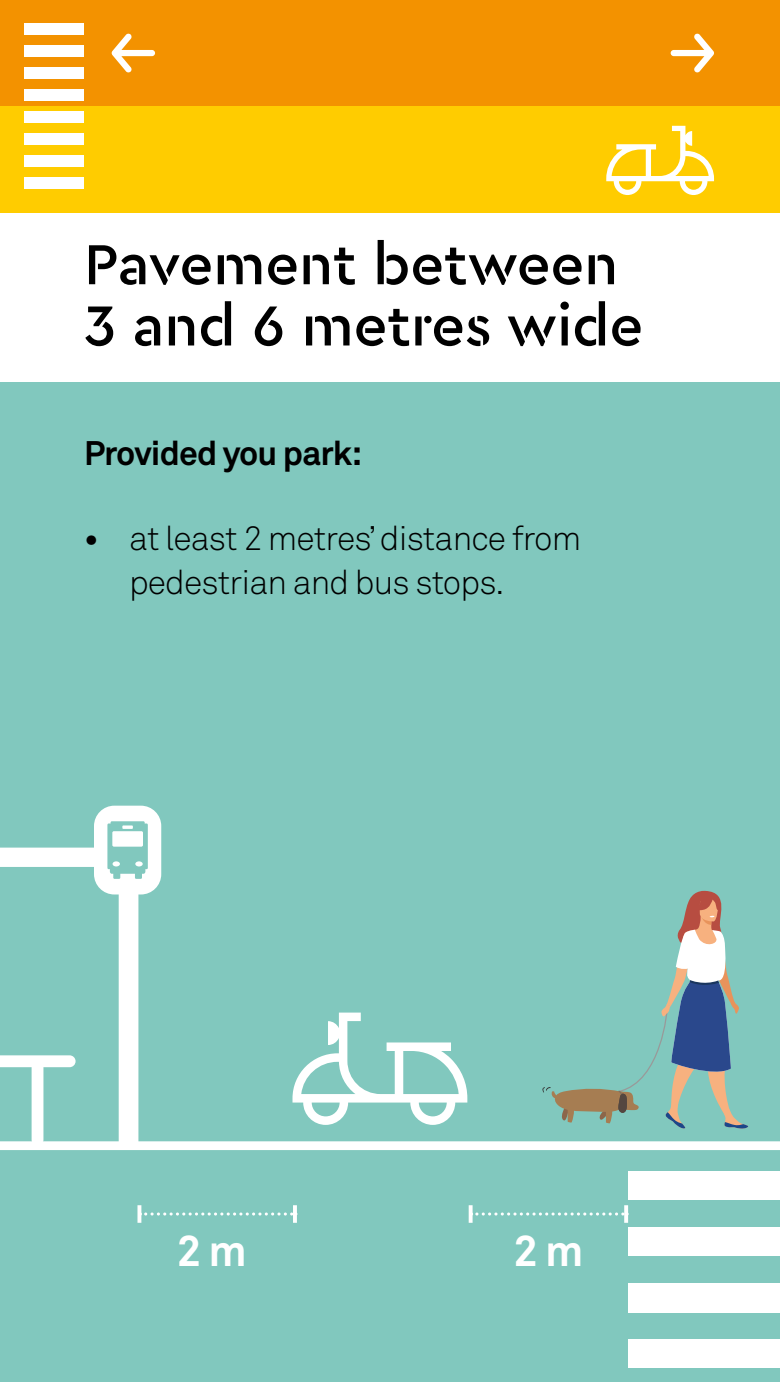
<style>
.page{position:relative;width:780px;height:1382px;background:#fff}
.page>*{position:absolute;margin:0;border:0;box-sizing:border-box;transform-origin:0 0}
.t1{font:500 59px/61.2px "Cera Stencil Pro";color:#000}
.t2{font:700 43.25px "Akkurat";color:#fff}
.t3{font:300 33.75px/44.4px "Akkurat";letter-spacing:-.025em;color:#000}
.t4{font:700 33.75px "Akkurat";letter-spacing:-.025em;color:#000}
.s1{font-weight:700}
</style>
<div class="page">
<div style="left:0;top:383px;width:780px;height:999px;background:#81c8be"></div>
<div style="left:0;top:0;width:780px;height:106px;background:#f39200"></div>
<div style="left:0;top:106px;width:780px;height:106px;background:#fc0"></div>
<svg style="left:606px;top:126px;width:108px;height:69px"></svg>
<div style="left:25px;top:134px;width:59px;height:11px;background:#fff"></div>
<div style="left:25px;top:178px;width:59px;height:11px;background:#fff"></div>
<div style="left:25px;top:156px;width:59px;height:11px;background:#fff"></div>
<div style="left:25px;top:46px;width:59px;height:11px;background:#fff"></div>
<div style="left:25px;top:24px;width:59px;height:11px;background:#fff"></div>
<div style="left:25px;top:112px;width:59px;height:11px;background:#fff"></div>
<div style="left:25px;top:90px;width:59px;height:11px;background:#fff"></div>
<div style="left:25px;top:68px;width:59px;height:11px;background:#fff"></div>
<div style="left:628px;top:1284px;width:152px;height:28px;background:#fff"></div>
<div style="left:628px;top:1228px;width:152px;height:28px;background:#fff"></div>
<div style="left:628px;top:1172px;width:152px;height:28px;background:#fff"></div>
<div style="left:628px;top:1339px;width:152px;height:29px;background:#fff"></div>
<div style="left:628px;top:1283px;width:152px;height:28px;background:#fff"></div>
<svg style="left:292px;top:1013px;width:175px;height:112px"></svg>
<div style="left:0;top:1141px;width:780px;height:9px;background:#fff"></div>
<div style="left:94px;top:806px;width:67px;height:88px;background:#fff;border-radius:20px"></div>
<svg style="left:0;top:821px;width:148px;height:321px"></svg>
<div style="left:32px;top:1061px;width:11px;height:85px;background:#fff;border-radius:6px"></div>
<svg style="left:146px;top:1212px;width:147px;height:3px"></svg>
<svg style="left:137px;top:1205px;width:4px;height:18px"></svg>
<hr style="left:293px;top:1205px;width:4px;height:18px;background:#fff">
<svg style="left:477px;top:1212px;width:147px;height:3px"></svg>
<svg style="left:468px;top:1205px;width:4px;height:18px"></svg>
<svg style="left:624px;top:1205px;width:4px;height:18px"></svg>
<svg style="left:670px;top:33px;width:44px;height:40px"></svg>
<svg style="left:112px;top:33px;width:43px;height:40px"></svg>
<svg style="left:542px;top:890px;width:206px;height:239px"></svg>
<h1 class="t1" style="left:84px;top:231px;width:560px">Pavement between<br>3 and 6 metres wide</h1>
<p class="t4" style="left:84px;top:432px;width:280px">Provided you park:</p>
<p class="t3" style="left:129px;top:517px;width:453px;text-indent:-45px"><span class="s1">•</span> at least 2 metres’ distance from pedestrian and bus stops.</p>
<p class="t2" style="left:177px;top:1224px;width:71px">2 m</p>
<p class="t2" style="left:513px;top:1224px;width:71px">2 m</p>
</div>
